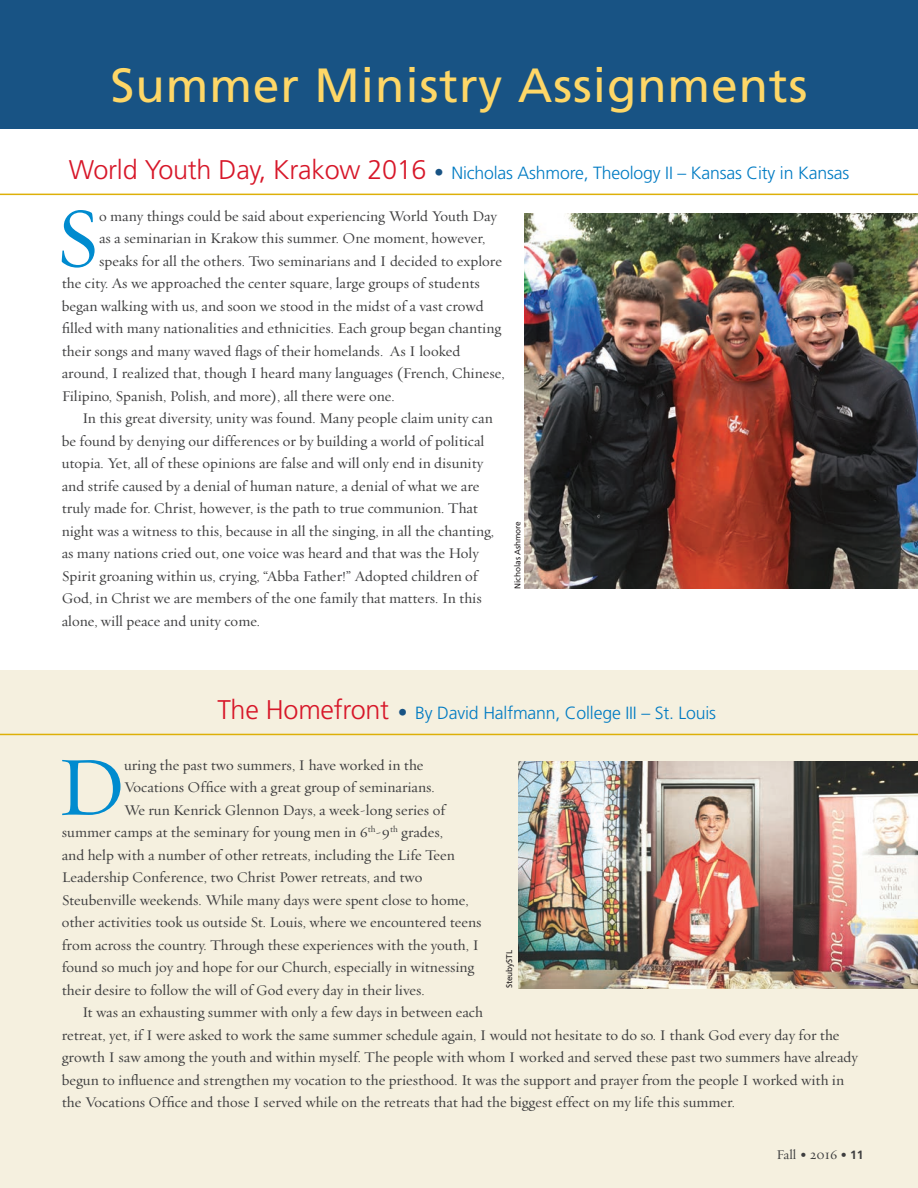
<style>
.page{position:relative;width:918px;height:1188px;background:#fff}
.page>*{position:absolute;margin:0;border:0;box-sizing:border-box;transform-origin:0 0}
.t1{font:84.45px "Requiem Text HTF Roman";color:#008bcf}
.t2{font:48px "Frutiger";letter-spacing:.02em;color:#fed767}
.t3{font:300 17.7px "Frutiger";letter-spacing:-.01em;color:#007bc3}
.t4{font:15px "Requiem Text HTF Roman";color:#3e3e3f}
.t5{font:13.5px "Requiem Text HTF Roman";color:#3e3e3f}
.t6{font:8.25px "Frutiger";letter-spacing:-.01em;color:#231f20}
.s1{font-size:27px;color:#d71729}
.s2{font-size:19.5px;color:#185384}
.s3{font-family:"Frutiger";font-weight:700;font-size:12px}
</style>
<div class="page">
<div style="left:0;top:0;width:918px;height:129px;background:#185384"></div>
<img style="left:525px;top:214px;width:393px;height:374px">
<hr style="left:0;top:194px;width:918px;height:1px;background:#ddb008">
<div style="left:0;top:670px;width:918px;height:518px;background:#f5f0df"></div>
<hr style="left:0;top:734px;width:918px;height:1px;background:#ddb008">
<img style="left:518px;top:762px;width:400px;height:226px">
<h2 class="t2" style="left:110px;top:58px;width:699px">Summer Ministry Assignments</h2>
<p class="t3" style="left:69px;top:163px;width:782px"><span class="s1">World Youth Day, Krakow 2016</span> <span class="s2">•</span> Nicholas Ashmore, Theology II – Kansas City in Kansas</p>
<h1 class="t1" style="left:55px;top:188px;width:47px">S</h1>
<p class="t4" style="left:99px;top:207px;width:399px">o many things could be said about experiencing World Youth Day</p>
<p class="t4" style="left:99px;top:230px;width:388px">as a seminarian in Krakow this summer. One moment, however,</p>
<p class="t4" style="left:99px;top:252px;width:404px">speaks for all the others. Two seminarians and I decided to explore</p>
<p class="t4" style="left:62px;top:275px;width:420px">the city. As we approached the center square, large groups of students</p>
<p class="t4" style="left:62px;top:297px;width:423px">began walking with us, and soon we stood in the midst of a vast crowd</p>
<p class="t4" style="left:62px;top:320px;width:441px">filled with many nationalities and ethnicities. Each group began chanting</p>
<p class="t4" style="left:62px;top:342px;width:400px">their songs and many waved flags of their homelands. As I looked</p>
<p class="t4" style="left:62px;top:365px;width:444px">around, I realized that, though I heard many languages (French, Chinese,</p>
<p class="t4" style="left:62px;top:387px;width:334px">Filipino, Spanish, Polish, and more), all there were one.</p>
<p class="t4" style="left:82px;top:410px;width:412px">In this great diversity, unity was found. Many people claim unity can</p>
<p class="t4" style="left:62px;top:432px;width:424px">be found by denying our differences or by building a world of political</p>
<p class="t4" style="left:62px;top:455px;width:423px">utopia. Yet, all of these opinions are false and will only end in disunity</p>
<p class="t4" style="left:62px;top:477px;width:419px">and strife caused by a denial of human nature, a denial of what we are</p>
<p class="t4" style="left:62px;top:500px;width:418px">truly made for. Christ, however, is the path to true communion. That</p>
<p class="t4" style="left:62px;top:522px;width:434px">night was a witness to this, because in all the singing, in all the chanting,</p>
<p class="t4" style="left:62px;top:545px;width:419px">as many nations cried out, one voice was heard and that was the Holy</p>
<p class="t4" style="left:62px;top:567px;width:418px">Spirit groaning within us, crying, “Abba Father!” Adopted children of</p>
<p class="t4" style="left:62px;top:590px;width:422px">God, in Christ we are members of the one family that matters. In this</p>
<p class="t4" style="left:62px;top:612px;width:200px">alone, will peace and unity come.</p>
<p class="t6" style="left:513px;top:589px;width:69px;rotate:-90deg">Nicholas Ashmore</p>
<p class="t3" style="left:217px;top:702px;width:500px"><span class="s1">The Homefront</span> <span class="s2">•</span> By David Halfmann, College III – St. Louis</p>
<h1 class="t1" style="left:56px;top:737px;width:71px">D</h1>
<p class="t4" style="left:124px;top:756px;width:301px">uring the past two summers, I have worked in the</p>
<p class="t4" style="left:124px;top:778px;width:312px">Vocations Office with a great group of seminarians.</p>
<p class="t4" style="left:124px;top:801px;width:323px">We run Kenrick Glennon Days, a week-long series of</p>
<p class="t4" style="left:62px;top:823px;width:383px">summer camps at the seminary for young men in 6<sup>th</sup>-9<sup>th</sup> grades,</p>
<p class="t4" style="left:62px;top:846px;width:395px">and help with a number of other retreats, including the Life Teen</p>
<p class="t4" style="left:62px;top:868px;width:362px">Leadership Conference, two Christ Power retreats, and two</p>
<p class="t4" style="left:62px;top:891px;width:408px">Steubenville weekends. While many days were spent close to home,</p>
<p class="t4" style="left:62px;top:913px;width:421px">other activities took us outside St. Louis, where we encountered teens</p>
<p class="t4" style="left:62px;top:936px;width:419px">from across the country. Through these experiences with the youth, I</p>
<p class="t4" style="left:62px;top:958px;width:414px">found so much joy and hope for our Church, especially in witnessing</p>
<p class="t4" style="left:62px;top:981px;width:365px">their desire to follow the will of God every day in their lives.</p>
<p class="t4" style="left:82px;top:1003px;width:402px">It was an exhausting summer with only a few days in between each</p>
<p class="t4" style="left:62px;top:1026px;width:779px">retreat, yet, if I were asked to work the same summer schedule again, I would not hesitate to do so. I thank God every day for the</p>
<p class="t4" style="left:62px;top:1048px;width:798px">growth I saw among the youth and within myself. The people with whom I worked and served these past two summers have already</p>
<p class="t4" style="left:62px;top:1071px;width:784px">begun to influence and strengthen my vocation to the priesthood. It was the support and prayer from the people I worked with in</p>
<p class="t4" style="left:62px;top:1093px;width:675px">the Vocations Office and those I served while on the retreats that had the biggest effect on my life this summer.</p>
<p class="t6" style="left:504px;top:988px;width:40px;rotate:-90deg">SteubySTL</p>
<p class="t5" style="left:777px;top:1147px;width:88px">Fall <span class="s3">•</span> 2016 <span class="s3">• 11</span></p>
</div>
